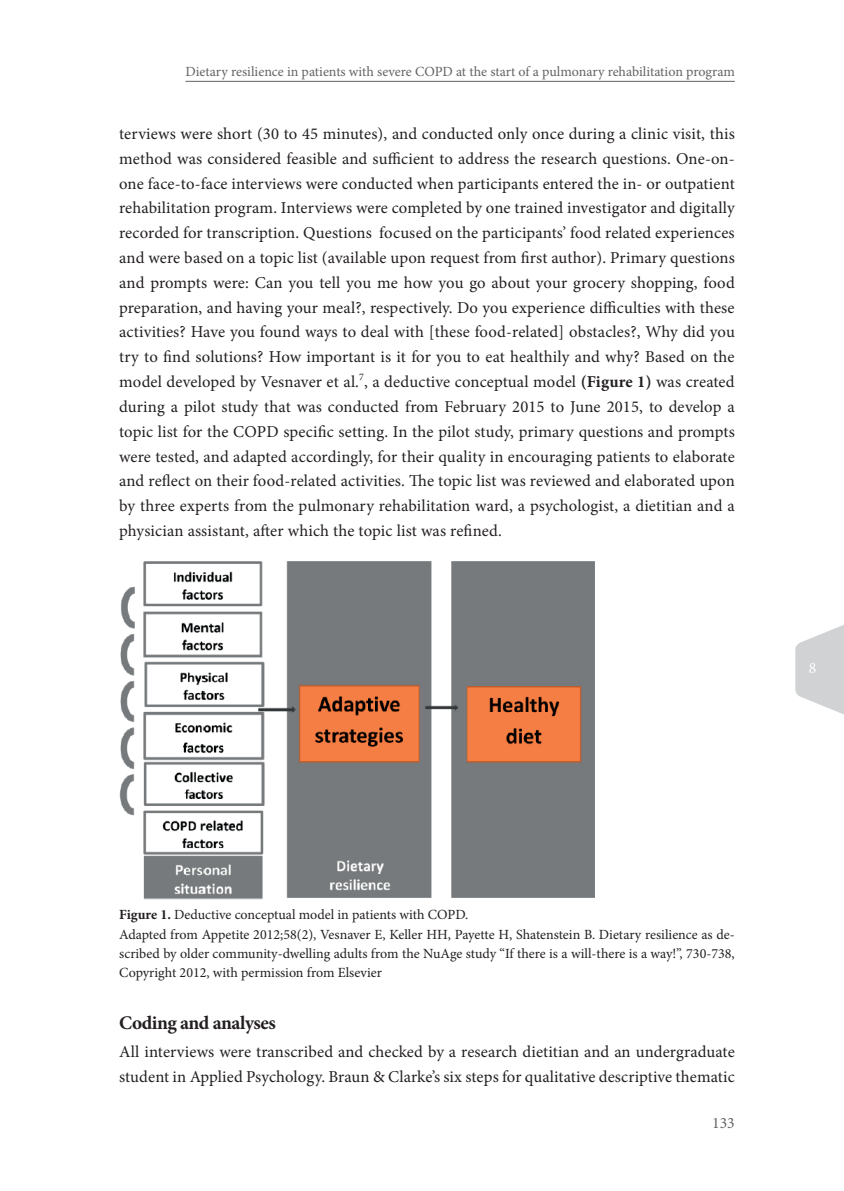
<style>
.page{position:relative;width:844px;height:1191px;background:#fff}
.page>*{position:absolute;margin:0;border:0;box-sizing:border-box;transform-origin:0 0}
.t1{font:700 19.25px "Minion Pro";letter-spacing:-.025em;color:#231f20}
.t2{font:16.62px/24.8px "Minion Pro";letter-spacing:.005em;color:#231f20;text-align:justify}
.t3{font:15.75px "Minion Pro";color:#636366}
.t4{font:15.75px "Minion Pro";color:#fff}
.t5{font:14px/19.2px "Minion Pro";color:#231f20}
.t6{font:14px "Minion Pro";color:#636366}
.s1{font-weight:700}
</style>
<div class="page">
<hr style="left:185px;top:81px;width:549px;height:1px;background:#636366">
<svg style="left:795px;top:625px;width:48px;height:89px"></svg>
<img style="left:119px;top:561px;width:475px;height:339px">
<p class="t6" style="left:185px;top:62px;width:550px">Dietary resilience in patients with severe COPD at the start of a pulmonary rehabilitation program</p>
<p class="t2" style="left:119px;top:121px;width:617px">terviews were short (30 to 45 minutes), and conducted only once during a clinic visit, this method was considered feasible and sufficient to address the research questions. One-on&shy;one face-to-face interviews were conducted when participants entered the in- or outpatient rehabilitation program. Interviews were completed by one trained investigator and digitally recorded for transcription. Questions focused on the participants’ food related experiences and were based on a topic list (available upon request from first author). Primary questions and prompts were: Can you tell you me how you go about your grocery shopping, food preparation, and having your meal?, respectively. Do you experience difficulties with these activities? Have you found ways to deal with [these food-related] obstacles?, Why did you try to find solutions? How important is it for you to eat healthily and why? Based on the model developed by Vesnaver et al.<sup>7</sup>, a deductive conceptual model <span class="s1">(Figure 1)</span> was created during a pilot study that was conducted from February 2015 to June 2015, to develop a topic list for the COPD specific setting. In the pilot study, primary questions and prompts were tested, and adapted accordingly, for their quality in encouraging patients to elaborate and reflect on their food-related activities. The topic list was reviewed and elaborated upon by three experts from the pulmonary rehabilitation ward, a psychologist, a dietitian and a physician assistant, after which the topic list was refined.</p>
<p class="t4" style="left:808px;top:658px;width:9px">8</p>
<p class="t5" style="left:119px;top:905px;width:617px"><span class="s1">Figure 1.</span> Deductive conceptual model in patients with COPD.<br>Adapted from Appetite 2012;58(2), Vesnaver E, Keller HH, Payette H, Shatenstein B. Dietary resilience as de&shy;scribed by older community-dwelling adults from the NuAge study “If there is a will-there is a way!”, 730-738, Copyright 2012, with permission from Elsevier</p>
<p class="t1" style="left:119px;top:1009px;width:158px">Coding and analyses</p>
<p class="t2" style="left:119px;top:1039px;width:617px">All interviews were transcribed and checked by a research dietitian and an undergraduate student in Applied Psychology. Braun &amp; Clarke’s six steps for qualitative descriptive thematic</p>
<p class="t3" style="left:712px;top:1112px;width:24px">133</p>
</div>
